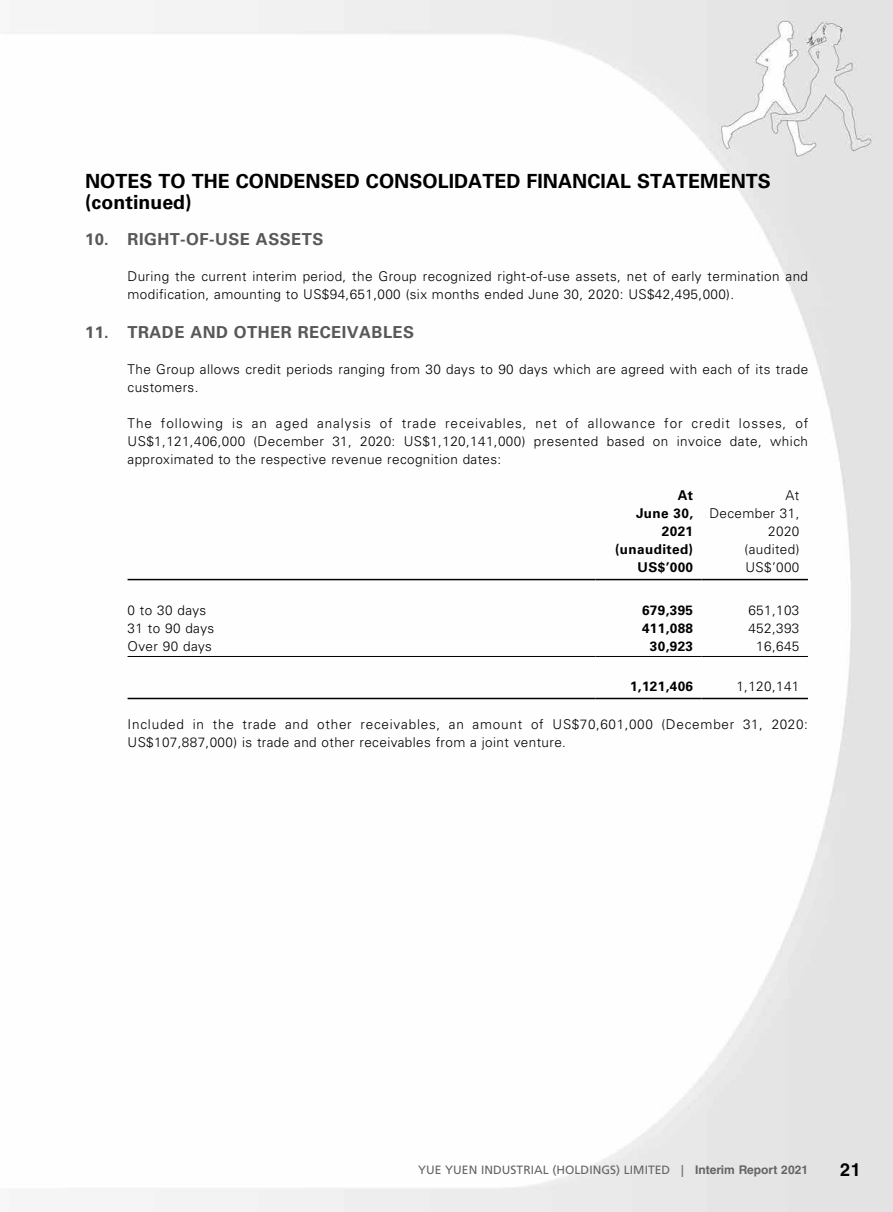
<style>
.page{position:relative;width:893px;height:1212px;background:#fff}
.page>*{position:absolute;margin:0;border:0;box-sizing:border-box;transform-origin:0 0}
.t1{font:700 19.5px/21px "Univers LT Std";letter-spacing:.005em;color:#000}
.t2{font:700 18px "Helvetica LT Std";color:#000}
.t3{font:700 16.5px "Univers LT Std";letter-spacing:.03em;color:#595757}
.t4{font:300 13.5px/18px "Univers LT Std";letter-spacing:.03em;color:#000}
.t5{font:700 13.5px/18px "Univers LT Std";letter-spacing:.03em;color:#000;text-align:right}
.t6{font:12px "Frutiger LT Std";letter-spacing:.005em;color:#656464}
.s1{font-family:"Helvetica LT Std";font-weight:700}
</style>
<div class="page">
<img style="left:3px;top:0;width:890px;height:1212px">
<hr style="left:128px;top:579px;width:467px;height:1px;background:#000">
<hr style="left:595px;top:579px;width:107px;height:1px;background:#000">
<hr style="left:702px;top:579px;width:106px;height:1px;background:#000">
<hr style="left:128px;top:656px;width:467px;height:1px;background:#000">
<hr style="left:595px;top:656px;width:107px;height:1px;background:#000">
<hr style="left:702px;top:656px;width:106px;height:1px;background:#000">
<hr style="left:128px;top:698px;width:467px;height:1px;background:#000">
<hr style="left:595px;top:698px;width:107px;height:1px;background:#000">
<hr style="left:702px;top:698px;width:106px;height:1px;background:#000">
<h1 class="t1" style="left:85px;top:170px;width:687px">NOTES TO THE CONDENSED CONSOLIDATED FINANCIAL STATEMENTS (continued)</h1>
<p class="t3" style="left:85px;top:229px;width:240px">10. RIGHT-OF-USE ASSETS</p>
<p class="t4" style="left:128px;top:267px;width:682px">During the current interim period, the Group recognized right-of-use assets, net of early termination and modification, amounting to US$94,651,000 (six months ended June 30, 2020: US$42,495,000).</p>
<p class="t3" style="left:85px;top:322px;width:331px">11. TRADE AND OTHER RECEIVABLES</p>
<p class="t4" style="left:128px;top:360px;width:682px">The Group allows credit periods ranging from 30 days to 90 days which are agreed with each of its trade customers.</p>
<p class="t4" style="left:128px;top:414px;width:682px;text-align:justify">The following is an aged analysis of trade receivables, net of allowance for credit losses, of US$1,121,406,000 (December 31, 2020: US$1,120,141,000) presented based on invoice date, which approximated to the respective revenue recognition dates:</p>
<p class="t5" style="left:636px;top:486px;width:59px">At<br>June 30,</p>
<p class="t4" style="left:709px;top:486px;width:92px;text-align:right">At<br>December 31,</p>
<p class="t5" style="left:662px;top:522px;width:33px">2021</p>
<p class="t4" style="left:768px;top:522px;width:33px">2020</p>
<p class="t5" style="left:615px;top:540px;width:80px">(unaudited)</p>
<p class="t4" style="left:745px;top:540px;width:56px">(audited)</p>
<p class="t5" style="left:638px;top:558px;width:57px">US$’000</p>
<p class="t4" style="left:745px;top:558px;width:56px">US$’000</p>
<p class="t4" style="left:128px;top:601px;width:80px">0 to 30 days</p>
<p class="t5" style="left:642px;top:601px;width:53px">679,395</p>
<p class="t4" style="left:748px;top:601px;width:53px">651,103</p>
<p class="t4" style="left:128px;top:619px;width:88px">31 to 90 days</p>
<p class="t5" style="left:642px;top:619px;width:53px">411,088</p>
<p class="t4" style="left:748px;top:619px;width:53px">452,393</p>
<p class="t4" style="left:128px;top:637px;width:86px">Over 90 days</p>
<p class="t5" style="left:650px;top:637px;width:45px">30,923</p>
<p class="t4" style="left:756px;top:637px;width:45px">16,645</p>
<p class="t5" style="left:630px;top:677px;width:65px">1,121,406</p>
<p class="t4" style="left:736px;top:677px;width:65px">1,120,141</p>
<p class="t4" style="left:128px;top:715px;width:682px">Included in the trade and other receivables, an amount of US$70,601,000 (December 31, 2020:<br>US$107,887,000) is trade and other receivables from a joint venture.</p>
<p class="t6" style="left:418px;top:1162px;width:391px">YUE YUEN INDUSTRIAL (HOLDINGS) LIMITED | <span class="s1">Interim Report 2021</span></p>
<h2 class="t2" style="left:840px;top:1158px;width:22px">21</h2>
</div>
